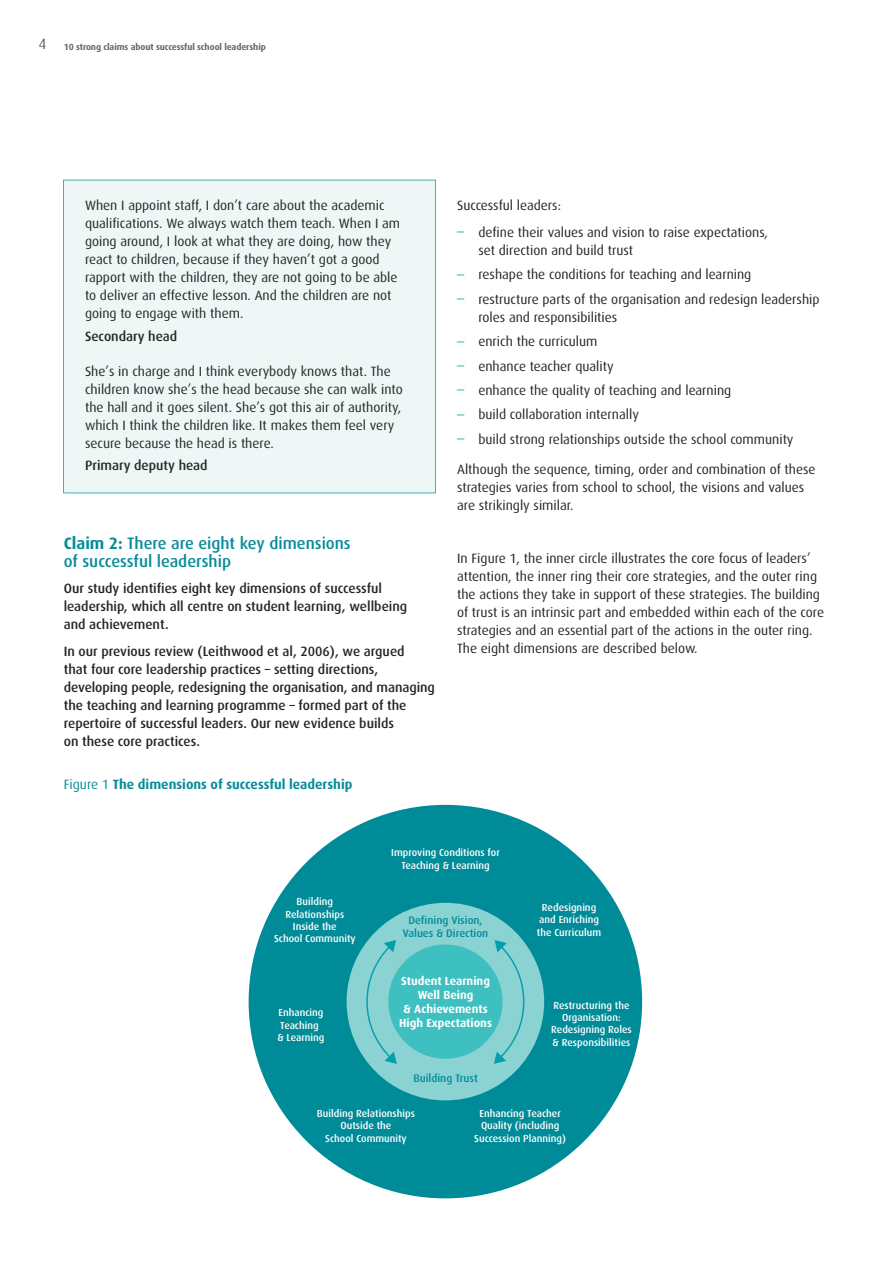
<style>
.page{position:relative;width:893px;height:1263px;background:#fff}
.page>*{position:absolute;margin:0;border:0;box-sizing:border-box;transform-origin:0 0}
.t1{font:500 16.5px/18px "Dax";color:#088c99}
.t2{font:15px "Dax";color:#5d5c5d}
.t3{font:13.5px/18px "Dax";color:#272627}
.t4{font:500 13.5px/18px "Dax";color:#272627}
.t5{font:700 13.5px "Dax";color:#088c99}
.t6{font:700 11.7px/14.1px "Dax";color:#fff;text-align:center}
.t7{font:500 10.95px/13.2px "Dax";color:#008b98;text-align:center}
.t8{font:500 10.2px/12.3px "Dax";color:#fff;text-align:center}
.t9{font:700 9px "Dax";letter-spacing:-.01em;color:#686768}
.s1{font-weight:700}
.s2{font-weight:400}
.s3{font-size:18px;color:#57b8b7}
</style>
<div class="page">
<div style="left:64px;top:180px;width:371px;height:312px;background:#eef7f6"></div>
<div style="left:63px;top:180px;width:373px;height:313px;border:1px solid #44b0af"></div>
<div style="left:249px;top:805px;width:393px;height:393px;background:#008b98;border-radius:50%"></div>
<div style="left:347px;top:903px;width:197px;height:197px;background:#8bd2d3;border-radius:50%"></div>
<div style="left:388px;top:944px;width:114px;height:115px;background:#3fc0c0;border-radius:50%"></div>
<svg style="left:366px;top:940px;width:31px;height:124px"></svg>
<svg style="left:494px;top:940px;width:31px;height:124px"></svg>
<p class="t2" style="left:39px;top:35px;width:9px">4</p>
<p class="t9" style="left:64px;top:41px;width:204px">10 strong claims about successful school leadership</p>
<p class="t3" style="left:85px;top:197px;width:317px">When I appoint staff, I don’t care about the academic qualifications. We always watch them teach. When I am going around, I look at what they are doing, how they react to children, because if they haven’t got a good rapport with the children, they are not going to be able to deliver an effective lesson. And the children are not going to engage with them.</p>
<p class="t4" style="left:85px;top:327px;width:94px">Secondary head</p>
<p class="t3" style="left:85px;top:362px;width:319px">She’s in charge and I think everybody knows that. The children know she’s the head because she can walk into the hall and it goes silent. She’s got this air of authority, which I think the children like. It makes them feel very secure because the head is there.</p>
<p class="t4" style="left:85px;top:456px;width:124px">Primary deputy head</p>
<p class="t1" style="left:64px;top:534px;width:289px"><span class="s1">Claim 2:</span> There are eight key dimensions of successful leadership</p>
<p class="t4" style="left:64px;top:579px;width:345px">Our study identifies eight key dimensions of successful leadership, which all centre on student learning, wellbeing and achievement.</p>
<p class="t4" style="left:64px;top:642px;width:373px">In our previous review (Leithwood et al, 2006), we argued<br>that four core leadership practices – setting directions, developing people, redesigning the organisation, and managing the teaching and learning programme – formed part of the repertoire of successful leaders. Our new evidence builds<br>on these core practices.</p>
<p class="t5" style="left:64px;top:777px;width:290px"><span class="s2">Figure 1</span> The dimensions of successful leadership</p>
<p class="t3" style="left:457px;top:197px;width:105px">Successful leaders:</p>
<p class="t3" style="left:478px;top:223px;width:291px;text-indent:-21px"><span class="s3">–</span> define their values and vision to raise expectations, set direction and build trust</p>
<p class="t3" style="left:457px;top:266px;width:296px"><span class="s3">–</span> reshape the conditions for teaching and learning</p>
<p class="t3" style="left:478px;top:290px;width:343px;text-indent:-21px"><span class="s3">–</span> restructure parts of the organisation and redesign leadership roles and responsibilities</p>
<p class="t3" style="left:457px;top:332px;width:142px"><span class="s3">–</span> enrich the curriculum</p>
<p class="t3" style="left:457px;top:357px;width:158px"><span class="s3">–</span> enhance teacher quality</p>
<p class="t3" style="left:457px;top:381px;width:276px"><span class="s3">–</span> enhance the quality of teaching and learning</p>
<p class="t3" style="left:457px;top:406px;width:183px"><span class="s3">–</span> build collaboration internally</p>
<p class="t3" style="left:457px;top:430px;width:338px"><span class="s3">–</span> build strong relationships outside the school community</p>
<p class="t3" style="left:457px;top:461px;width:360px">Although the sequence, timing, order and combination of these strategies varies from school to school, the visions and values are strikingly similar.</p>
<p class="t3" style="left:457px;top:550px;width:368px">In Figure 1, the inner circle illustrates the core focus of leaders’ attention, the inner ring their core strategies, and the outer ring the actions they take in support of these strategies. The building of trust is an intrinsic part and embedded within each of the core strategies and an essential part of the actions in the outer ring.<br>The eight dimensions are described below.</p>
<p class="t8" style="left:274px;top:896px;width:83px">Building<br>Relationships<br>Inside the<br>School Community</p>
<p class="t8" style="left:277px;top:1007px;width:49px;text-align:left">Enhancing<br>Teaching &amp; Learning</p>
<p class="t8" style="left:391px;top:847px;width:110px">Improving Conditions for<br>Teaching &amp; Learning</p>
<p class="t7" style="left:403px;top:913px;width:87px">Defining Vision,<br>Values &amp; Direction</p>
<p class="t6" style="left:399px;top:974px;width:94px">Student Learning<br>Well Being<br>&amp; Achievements<br>High Expectations</p>
<p class="t7" style="left:413px;top:1072px;width:66px">Building Trust</p>
<p class="t8" style="left:537px;top:901px;width:66px">Redesigning and Enriching the Curriculum</p>
<p class="t8" style="left:551px;top:999px;width:82px">Restructuring the<br>Organisation:<br>Redesigning Roles &amp; Responsibilities</p>
<p class="t8" style="left:317px;top:1107px;width:100px">Building Relationships<br>Outside the<br>School Community</p>
<p class="t8" style="left:474px;top:1107px;width:93px">Enhancing Teacher<br>Quality (including<br>Succession Planning)</p>
</div>
